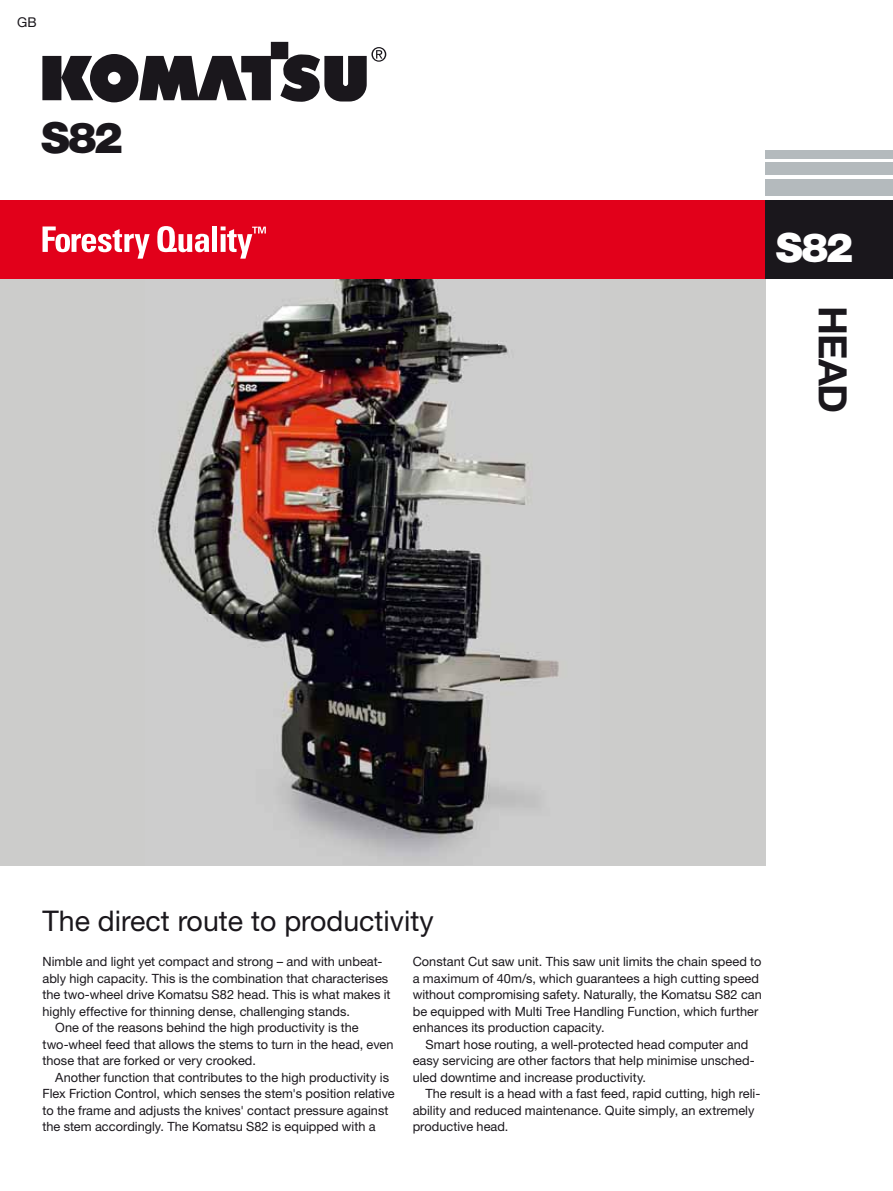
<style>
.page{position:relative;width:893px;height:1191px;background:#fff}
.page>*{position:absolute;margin:0;border:0;box-sizing:border-box;transform-origin:0 0}
.t1{font:900 42.9px "Helvetica Neue LT Std";color:#1a171c}
.t2{font:900 40.35px "Helvetica Neue LT Std";color:#fff}
.t3{font:700 39.15px "Helvetica Neue LT Std";color:#1a171c}
.t4{font:28.5px "Helvetica Neue LT Std";color:#1a171c}
.t5{font:13.5px "Helvetica Neue LT Std";color:#1a171c}
.t6{font:12.75px/16.5px "Helvetica Neue LT Std";color:#1a171c}
</style>
<div class="page">
<div style="left:0;top:265px;width:765px;height:600px;background:#cccccb"></div>
<img style="left:155px;top:279px;width:404px;height:577px">
<div style="left:0;top:200px;width:766px;height:79px;background:#e2001a"></div>
<svg style="left:42px;top:42px;width:344px;height:60px"></svg>
<div style="left:765px;top:179px;width:128px;height:17px;background:#b4babd"></div>
<div style="left:765px;top:162px;width:128px;height:13px;background:#b4babd"></div>
<div style="left:765px;top:150px;width:128px;height:8px;background:#b4babd"></div>
<div style="left:765px;top:200px;width:128px;height:79px;background:#1a171c"></div>
<svg style="left:43px;top:226px;width:107px;height:33px"></svg>
<svg style="left:157px;top:226px;width:52px;height:26px"></svg>
<div style="left:212px;top:226px;width:5px;height:26px;background:#fff"></div>
<svg style="left:221px;top:226px;width:45px;height:33px"></svg>
<p class="t5" style="left:17px;top:17px;width:21px">GB</p>
<h1 class="t1" style="left:41px;top:113px;width:83px">S82</h1>
<h2 class="t2" style="left:776px;top:225px;width:79px">S82</h2>
<h3 class="t3" style="left:847px;top:306px;width:109px;rotate:90deg">HEAD</h3>
<h3 class="t4" style="left:43px;top:910px;width:393px">The direct route to productivity</h3>
<p class="t6" style="left:43px;top:954px;width:341px">Nimble and light yet compact and strong – and with unbeat-</p>
<p class="t6" style="left:43px;top:971px;width:347px">ably high capacity. This is the combination that characterises</p>
<p class="t6" style="left:43px;top:987px;width:350px">the two-wheel drive Komatsu S82 head. This is what makes it</p>
<p class="t6" style="left:43px;top:1004px;width:309px">highly effective for thinning dense, challenging stands.</p>
<p class="t6" style="left:55px;top:1020px;width:305px">One of the reasons behind the high productivity is the</p>
<p class="t6" style="left:43px;top:1037px;width:352px">two-wheel feed that allows the stems to turn in the head, even</p>
<p class="t6" style="left:43px;top:1053px;width:215px">those that are forked or very crooked.</p>
<p class="t6" style="left:55px;top:1070px;width:335px">Another function that contributes to the high productivity is</p>
<p class="t6" style="left:43px;top:1086px;width:354px">Flex Friction Control, which senses the stem's position relative</p>
<p class="t6" style="left:43px;top:1103px;width:347px">to the frame and adjusts the knives' contact pressure against</p>
<p class="t6" style="left:43px;top:1119px;width:335px">the stem accordingly. The Komatsu S82 is equipped with a</p>
<p class="t6" style="left:413px;top:954px;width:351px">Constant Cut saw unit. This saw unit limits the chain speed to a maximum of 40m/s, which guarantees a high cutting speed without compromising safety. Naturally, the Komatsu S82 can be equipped with Multi Tree Handling Function, which further enhances its production capacity.</p>
<p class="t6" style="left:413px;top:1037px;width:344px;text-indent:13px">Smart hose routing, a well-protected head computer and easy servicing are other factors that help minimise unsched&shy;uled downtime and increase productivity.</p>
<p class="t6" style="left:413px;top:1086px;width:349px;text-indent:13px">The result is a head with a fast feed, rapid cutting, high reli&shy;ability and reduced maintenance. Quite simply, an extremely productive head.</p>
</div>
